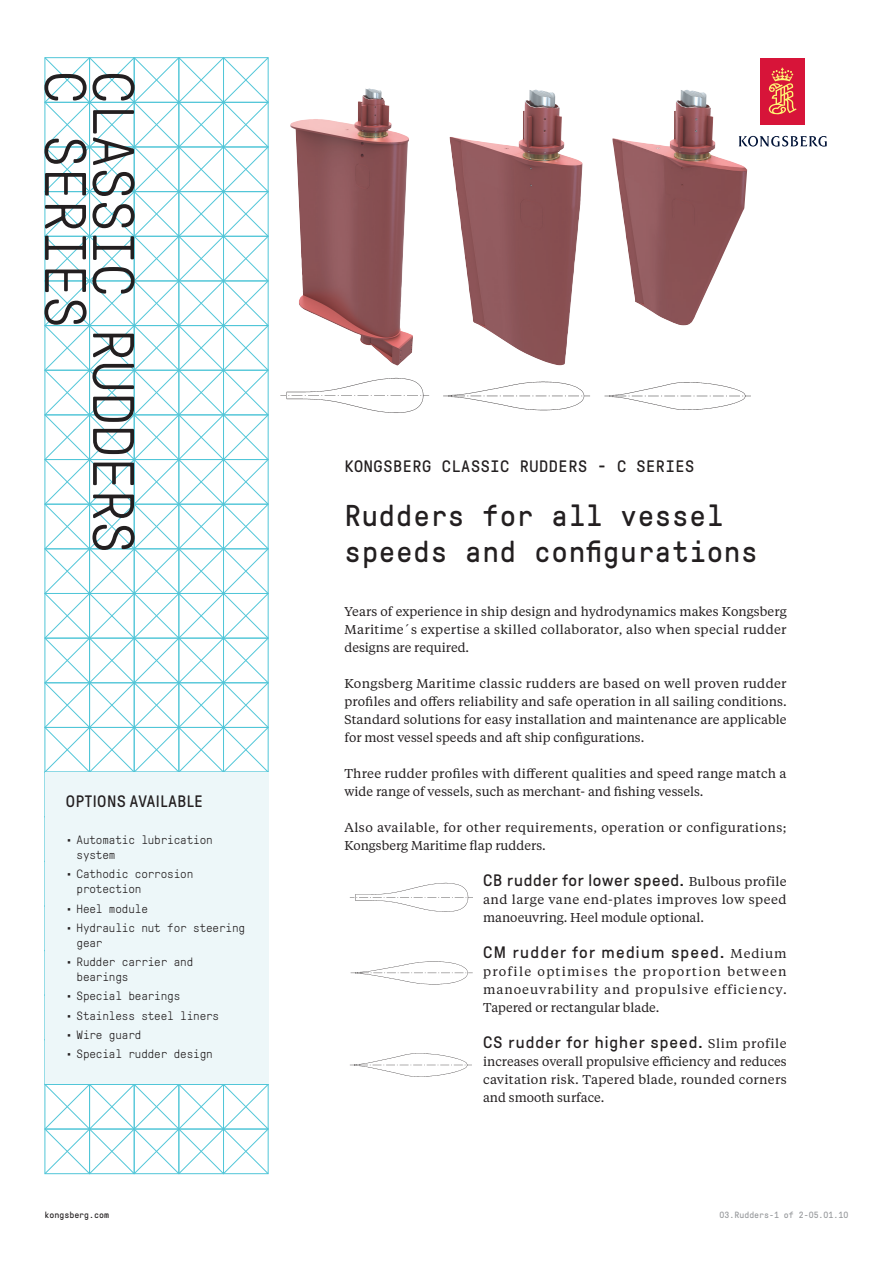
<style>
.page{position:relative;width:893px;height:1263px;background:#fff}
.page>*{position:absolute;margin:0;border:0;box-sizing:border-box;transform-origin:0 0}
.t1{font:300 58.5px "GT Pressura Mono";color:#231f20}
.t2{font:30px/36px "GT Pressura Mono";letter-spacing:.025em;color:#231f20}
.t3{font:16.5px "GT Pressura";letter-spacing:.06em;color:#231f20}
.t4{font:16.5px "GT Pressura";letter-spacing:.04em;color:#231f20}
.t5{font:16.5px "GT Pressura Mono";letter-spacing:.04em;color:#231f20}
.t6{font:16.5px "GT Pressura";letter-spacing:.035em;color:#231f20}
.t7{font:12.75px/18px "Tiempos Text";letter-spacing:.015em;color:#231f20;text-align:justify}
.t8{font:300 12px/15px "GT Pressura Mono";letter-spacing:-.01em;color:#231f20}
.t9{font:9px "GT Pressura Mono";color:#97999c}
.t10{font:9px "GT Pressura Mono";color:#231f20}
.s1{font-family:"Tiempos Text";font-size:12.75px}
</style>
<div class="page">
<img style="left:290px;top:88px;width:123px;height:278px">
<img style="left:450px;top:90px;width:133px;height:275px">
<img style="left:612px;top:90px;width:135px;height:235px">
<svg style="left:44px;top:57px;width:225px;height:1117px"></svg>
<div style="left:761px;top:58px;width:44px;height:66px;background:#d71439"></div>
<svg style="left:769px;top:68px;width:28px;height:47px"></svg>
<svg style="left:739px;top:136px;width:88px;height:11px"></svg>
<div style="left:45px;top:772px;width:223px;height:312px;background:#edf7f9"></div>
<img style="left:280px;top:377px;width:150px;height:36px">
<img style="left:443px;top:381px;width:147px;height:30px">
<img style="left:604px;top:382px;width:147px;height:28px">
<img style="left:349px;top:882px;width:124px;height:30px">
<img style="left:350px;top:961px;width:123px;height:24px">
<img style="left:350px;top:1053px;width:122px;height:24px">
<h1 class="t1" style="left:96px;top:71px;width:259px;rotate:90deg">C SERIES</h1>
<h1 class="t1" style="left:144px;top:71px;width:484px;rotate:90deg">CLASSIC RUDDERS</h1>
<p class="t6" style="left:66px;top:792px;width:138px">OPTIONS AVAILABLE</p>
<p class="t8" style="left:77px;top:832px;width:138px;text-indent:-11px">• Automatic lubrication system</p>
<p class="t8" style="left:77px;top:867px;width:118px;text-indent:-11px">• Cathodic corrosion protection</p>
<p class="t8" style="left:66px;top:901px;width:84px">• Heel module</p>
<p class="t8" style="left:77px;top:920px;width:170px;text-indent:-11px">• Hydraulic nut for steering gear</p>
<p class="t8" style="left:77px;top:954px;width:118px;text-indent:-11px">• Rudder carrier and bearings</p>
<p class="t8" style="left:66px;top:989px;width:116px">• Special bearings</p>
<p class="t8" style="left:66px;top:1008px;width:155px">• Stainless steel liners</p>
<p class="t8" style="left:66px;top:1027px;width:77px">• Wire guard</p>
<p class="t8" style="left:66px;top:1046px;width:148px">• Special rudder design</p>
<p class="t5" style="left:344px;top:458px;width:351px">KONGSBERG CLASSIC RUDDERS - C SERIES</p>
<h2 class="t2" style="left:344px;top:498px;width:415px">Rudders for all vessel speeds and configurations</h2>
<p class="t7" style="left:344px;top:602px;width:444px">Years of experience in ship design and hydrodynamics makes Kongsberg Maritime´s expertise a skilled collaborator, also when special rudder designs are required.</p>
<p class="t7" style="left:344px;top:674px;width:444px">Kongsberg Maritime classic rudders are based on well proven rudder profiles and offers reliability and safe operation in all sailing conditions.<br>Standard solutions for easy installation and maintenance are applicable for most vessel speeds and aft ship configurations.</p>
<p class="t7" style="left:344px;top:764px;width:444px">Three rudder profiles with different qualities and speed range match a wide range of vessels, such as merchant- and fishing vessels.</p>
<p class="t7" style="left:344px;top:818px;width:443px">Also available, for other requirements, operation or configurations;<br>Kongsberg Maritime flap rudders.</p>
<p class="t4" style="left:483px;top:872px;width:305px">CB rudder for lower speed. <span class="s1">Bulbous profile</span></p>
<p class="t7" style="left:483px;top:890px;width:305px">and large vane end-plates improves low speed manoeuvring. Heel module optional.</p>
<p class="t3" style="left:483px;top:944px;width:305px">CM rudder for medium speed. <span class="s1">Medium</span></p>
<p class="t7" style="left:483px;top:962px;width:305px">profile optimises the proportion between manoeuvrability and propulsive efficiency.<br>Tapered or rectangular blade.</p>
<p class="t3" style="left:483px;top:1034px;width:305px">CS rudder for higher speed. <span class="s1">Slim profile</span></p>
<p class="t7" style="left:483px;top:1052px;width:305px">increases overall propulsive efficiency and reduces cavitation risk. Tapered blade, rounded corners and smooth surface.</p>
<p class="t10" style="left:45px;top:1210px;width:66px">kongsberg.com</p>
<p class="t9" style="left:720px;top:1210px;width:130px">03.Rudders-1 of 2-05.01.10</p>
</div>
